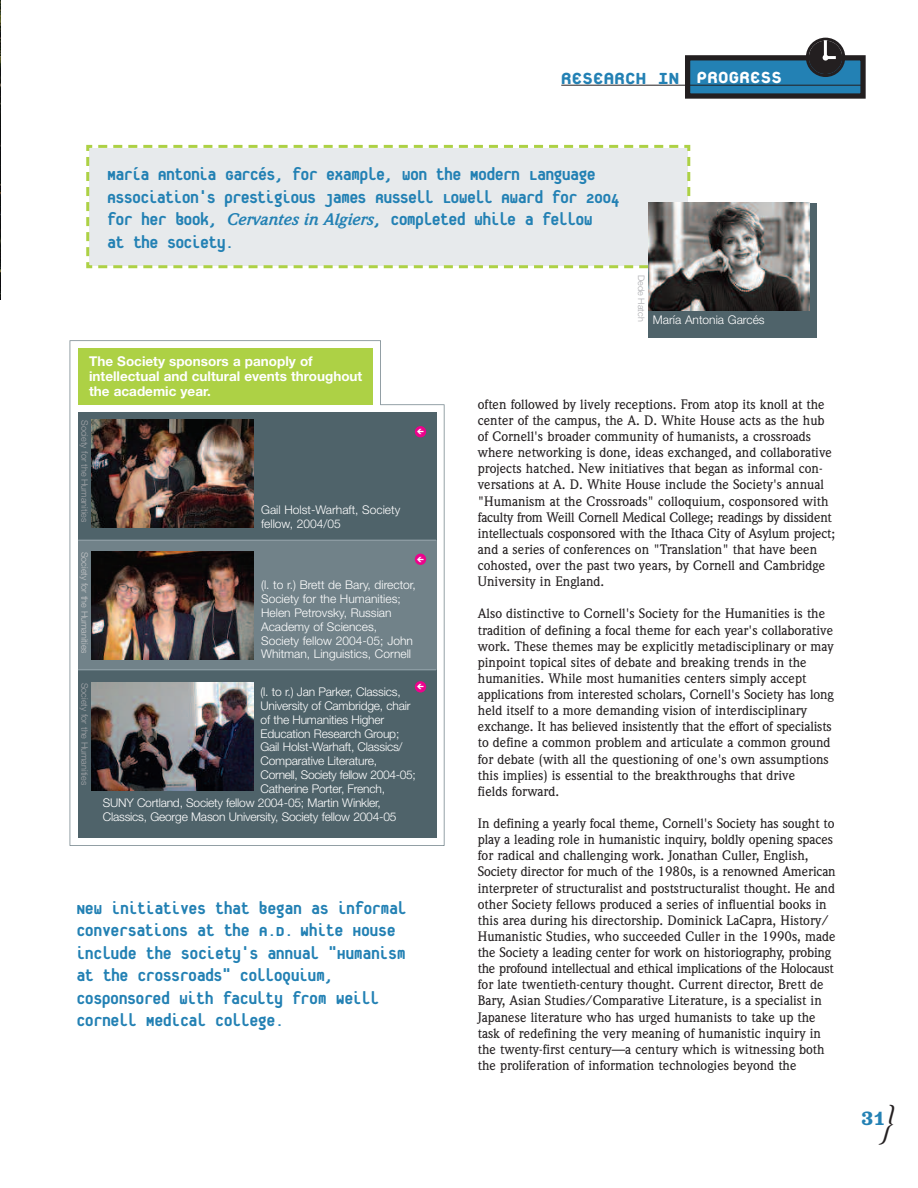
<style>
.page{position:relative;width:918px;height:1188px;background:#fff}
.page>*{position:absolute;margin:0;border:0;box-sizing:border-box;transform-origin:0 0}
.t1{font:italic 43.2px "Weidemann";color:#231f20}
.t2{font:800 24px "Platelet";letter-spacing:-.02em;color:#2381b4}
.t3{font:800 19.5px/22.5px "Platelet";letter-spacing:-.03em;color:#2381b4}
.t4{font:700 17.55px "Belizio";color:#2381b4}
.t5{font:500 13.5px/16.2px "Weidemann";color:#231f20}
.t6{font:700 13.5px/15px "Helvetica Neue";color:#fff}
.t7{font:300 12px/14px "Helvetica Neue";letter-spacing:-.015em;color:#fff}
.t8{font:300 9px "Helvetica Neue";color:#a8a9ad}
.t9{font:300 9px "Helvetica Neue";color:#c7c8ca}
.t10{font:700 7.5px "Arrow Dynamic";color:#fff}
.s1{color:#fff}
.s2{font-family:"Weidemann";font-weight:700;font-style:italic;font-size:16.5px}
</style>
<div class="page">
<div style="left:86px;top:144px;width:606px;height:125px;background:#e7eaec"></div>
<div style="left:648px;top:203px;width:169px;height:135px;background:#4f636a"></div>
<img style="left:648px;top:203px;width:162px;height:108px">
<img style="left:0;top:0;width:1px;height:299px">
<svg style="left:70px;top:340px;width:375px;height:506px"></svg>
<div style="left:78px;top:412px;width:358px;height:426px;background:#4f636a"></div>
<div style="left:78px;top:540px;width:358px;height:130px;background:#718289"></div>
<div style="left:78px;top:348px;width:295px;height:57px;background:#add145"></div>
<img style="left:91px;top:420px;width:162px;height:108px">
<hr style="left:78px;top:540px;width:358px;height:1px;background:#98a7ae">
<img style="left:91px;top:551px;width:162px;height:108px">
<hr style="left:78px;top:669px;width:358px;height:1px;background:#98a7ae">
<img style="left:91px;top:682px;width:162px;height:108px">
<div style="left:688px;top:58px;width:175px;height:38px;background:#2381b4"></div>
<div style="left:685px;top:55px;width:181px;height:44px;border:5px solid #231f20"></div>
<hr style="left:561px;top:85px;width:303px;height:1px;background:#231f20">
<svg style="left:806px;top:38px;width:39px;height:39px"></svg>
<div style="left:415px;top:426px;width:11px;height:11px;background:#ed028c;border-radius:50%"></div>
<div style="left:415px;top:554px;width:11px;height:11px;background:#ed028c;border-radius:50%"></div>
<div style="left:415px;top:681px;width:11px;height:12px;background:#ed028c;border-radius:50%"></div>
<h2 class="t2" style="left:561px;top:61px;width:223px">RESEARCH IN <span class="s1">PROGRESS</span></h2>
<h3 class="t3" style="left:107px;top:162px;width:514px">María Antonia Garcés, for example, won the Modern Language Association's prestigious James Russell Lowell Award for 2004 for her book, <span class="s2">Cervantes in Algiers</span>, completed while a fellow<br>at the Society.</h3>
<p class="t8" style="left:645px;top:275px;width:48px;rotate:90deg">Dede Hatch</p>
<p class="t7" style="left:653px;top:314px;width:113px">María Antonia Garcés</p>
<p class="t6" style="left:89px;top:355px;width:275px">The Society sponsors a panoply of intellectual and cultural events throughout the academic year.</p>
<p class="t8" style="left:88px;top:420px;width:104px;rotate:90deg">Society for the Humanities</p>
<p class="t7" style="left:261px;top:504px;width:141px">Gail Holst-Warhaft, Society fellow, 2004/05</p>
<p class="t10" style="left:417px;top:427px;width:8px">U</p>
<p class="t9" style="left:88px;top:552px;width:104px;rotate:90deg">Society for the Humanities</p>
<p class="t8" style="left:88px;top:683px;width:104px;rotate:90deg">Society for the Humanities</p>
<p class="t10" style="left:417px;top:555px;width:8px">U</p>
<p class="t7" style="left:261px;top:579px;width:156px">(l. to r.) Brett de Bary, director,<br>Society for the Humanities;<br>Helen Petrovsky, Russian<br>Academy of Sciences,<br>Society fellow 2004-05; John<br>Whitman, Linguistics, Cornell</p>
<p class="t10" style="left:417px;top:682px;width:8px">U</p>
<p class="t7" style="left:261px;top:686px;width:142px">(l. to r.) Jan Parker, Classics,</p>
<p class="t7" style="left:261px;top:700px;width:152px">University of Cambridge, chair</p>
<p class="t7" style="left:261px;top:714px;width:125px">of the Humanities Higher</p>
<p class="t7" style="left:261px;top:727px;width:140px">Education Research Group;</p>
<p class="t7" style="left:261px;top:741px;width:144px">Gail Holst-Warhaft, Classics/</p>
<p class="t7" style="left:261px;top:755px;width:118px">Comparative Literature,</p>
<p class="t7" style="left:261px;top:769px;width:157px">Cornell, Society fellow 2004-05;</p>
<p class="t7" style="left:261px;top:783px;width:126px">Catherine Porter, French,</p>
<p class="t7" style="left:103px;top:797px;width:280px">SUNY Cortland, Society fellow 2004-05; Martin Winkler,</p>
<p class="t7" style="left:103px;top:811px;width:295px">Classics, George Mason University, Society fellow 2004-05</p>
<h3 class="t3" style="left:76px;top:896px;width:332px">New initiatives that began as informal conversations at the A.D. White House include the Society's annual "Humanism at the Crossroads" colloquium, cosponsored with faculty from Weill Cornell Medical College.</h3>
<p class="t5" style="left:478px;top:397px;width:359px">often followed by lively receptions. From atop its knoll at the center of the campus, the A. D. White House acts as the hub of Cornell's broader community of humanists, a crossroads where networking is done, ideas exchanged, and collaborative projects hatched. New initiatives that began as informal con&shy;versations at A. D. White House include the Society's annual "Humanism at the Crossroads" colloquium, cosponsored with faculty from Weill Cornell Medical College; readings by dissident intellectuals cosponsored with the Ithaca City of Asylum project; and a series of conferences on "Translation" that have been cohosted, over the past two years, by Cornell and Cambridge University in England.</p>
<p class="t5" style="left:478px;top:607px;width:358px">Also distinctive to Cornell's Society for the Humanities is the tradition of defining a focal theme for each year's collaborative work. These themes may be explicitly metadisciplinary or may pinpoint topical sites of debate and breaking trends in the humanities. While most humanities centers simply accept applications from interested scholars, Cornell's Society has long held itself to a more demanding vision of interdisciplinary exchange. It has believed insistently that the effort of specialists to define a common problem and articulate a common ground for debate (with all the questioning of one's own assumptions this implies) is essential to the breakthroughs that drive<br>fields forward.</p>
<p class="t5" style="left:478px;top:816px;width:359px">In defining a yearly focal theme, Cornell's Society has sought to play a leading role in humanistic inquiry, boldly opening spaces for radical and challenging work. Jonathan Culler, English, Society director for much of the 1980s, is a renowned American interpreter of structuralist and poststructuralist thought. He and other Society fellows produced a series of influential books in this area during his directorship. Dominick LaCapra, History/ Humanistic Studies, who succeeded Culler in the 1990s, made the Society a leading center for work on historiography, probing the profound intellectual and ethical implications of the Holocaust for late twentieth-century thought. Current director, Brett de Bary, Asian Studies/Comparative Literature, is a specialist in Japanese literature who has urged humanists to take up the task of redefining the very meaning of humanistic inquiry in the twenty-first century—a century which is witnessing both the proliferation of information technologies beyond the</p>
<h1 class="t1" style="left:880px;top:1105px;width:13px">}</h1>
<p class="t4" style="left:861px;top:1108px;width:25px">31</p>
</div>
